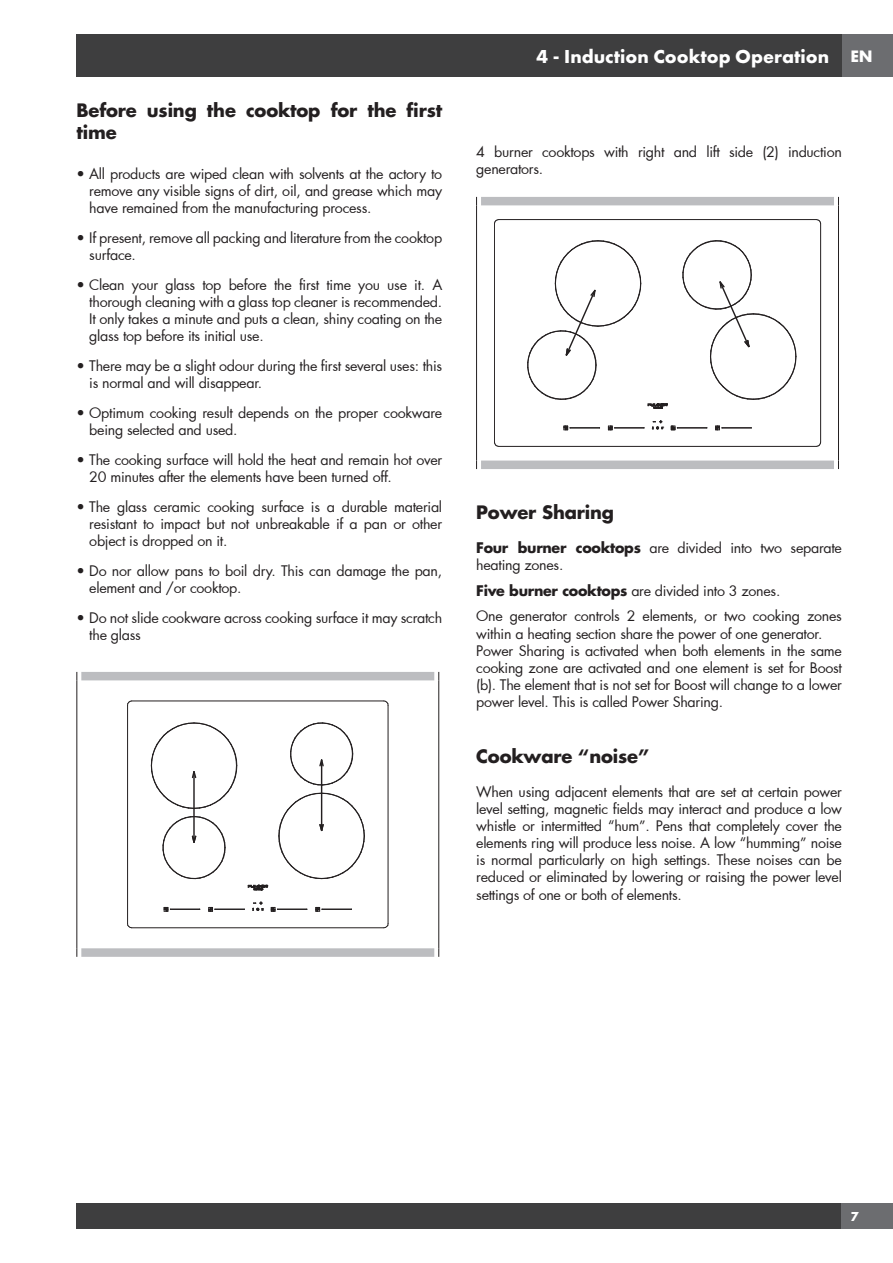
<style>
.page{position:relative;width:893px;height:1263px;background:#fff}
.page>*{position:absolute;margin:0;border:0;box-sizing:border-box;transform-origin:0 0}
.t1{font:700 19.5px "Futura PT";color:#fff}
.t2{font:700 18px/21.6px "Futura Std";letter-spacing:-.01em;color:#231f20}
.t3{font:700 17.25px "Futura PT";color:#fff}
.t4{font:14.25px/17.1px "Futura";letter-spacing:-.02em;color:#231f20}
.t5{font:700 13.5px "Futura PT";color:#fff}
.s1{font-family:"Futura Std";font-weight:700}
</style>
<div class="page">
<div style="left:77px;top:34px;width:765px;height:43px;background:#3e3e3f"></div>
<div style="left:842px;top:34px;width:51px;height:43px;background:#6c6d70"></div>
<div style="left:77px;top:1203px;width:765px;height:26px;background:#3e3e3f"></div>
<div style="left:842px;top:1203px;width:51px;height:26px;background:#6c6d70"></div>
<svg style="left:81px;top:672px;width:353px;height:285px"></svg>
<hr style="left:77px;top:680px;width:1px;height:268px;background:#231f20">
<hr style="left:438px;top:680px;width:1px;height:268px;background:#231f20">
<hr style="left:388px;top:705px;width:1px;height:219px;background:#231f20">
<svg style="left:384px;top:924px;width:5px;height:4px"></svg>
<hr style="left:132px;top:927px;width:252px;height:1px;background:#231f20">
<svg style="left:127px;top:924px;width:5px;height:4px"></svg>
<hr style="left:127px;top:705px;width:1px;height:219px;background:#231f20">
<svg style="left:127px;top:701px;width:5px;height:4px"></svg>
<hr style="left:132px;top:701px;width:252px;height:1px;background:#231f20">
<svg style="left:384px;top:701px;width:5px;height:4px"></svg>
<svg style="left:248px;top:885px;width:20px;height:5px"></svg>
<hr style="left:170px;top:909px;width:30px;height:1px;background:#231f20">
<svg style="left:271px;top:907px;width:37px;height:5px"></svg>
<svg style="left:316px;top:907px;width:36px;height:5px"></svg>
<svg style="left:252px;top:902px;width:12px;height:9px"></svg>
<svg style="left:164px;top:907px;width:7px;height:5px"></svg>
<svg style="left:208px;top:907px;width:37px;height:5px"></svg>
<hr style="left:193px;top:772px;width:2px;height:70px;background:#231f20">
<svg style="left:162px;top:816px;width:63px;height:63px"></svg>
<svg style="left:151px;top:723px;width:86px;height:86px"></svg>
<hr style="left:321px;top:760px;width:1px;height:70px;background:#231f20">
<svg style="left:278px;top:793px;width:87px;height:86px"></svg>
<svg style="left:290px;top:722px;width:63px;height:64px"></svg>
<svg style="left:481px;top:197px;width:353px;height:272px"></svg>
<hr style="left:476px;top:205px;width:1px;height:256px;background:#231f20">
<hr style="left:838px;top:205px;width:1px;height:256px;background:#231f20">
<hr style="left:820px;top:224px;width:1px;height:218px;background:#231f20">
<svg style="left:816px;top:442px;width:5px;height:5px"></svg>
<hr style="left:499px;top:446px;width:317px;height:1px;background:#231f20">
<svg style="left:494px;top:442px;width:5px;height:5px"></svg>
<hr style="left:494px;top:224px;width:1px;height:218px;background:#231f20">
<svg style="left:494px;top:219px;width:5px;height:5px"></svg>
<hr style="left:499px;top:219px;width:317px;height:1px;background:#231f20">
<svg style="left:816px;top:219px;width:5px;height:5px"></svg>
<svg style="left:564px;top:426px;width:7px;height:5px"></svg>
<hr style="left:570px;top:427px;width:30px;height:1px;background:#231f20">
<hr style="left:570px;top:428px;width:30px;height:1px;background:#231f20">
<svg style="left:608px;top:426px;width:37px;height:5px"></svg>
<svg style="left:671px;top:426px;width:7px;height:5px"></svg>
<hr style="left:677px;top:428px;width:30px;height:1px;background:#231f20">
<hr style="left:677px;top:427px;width:30px;height:1px;background:#231f20">
<svg style="left:715px;top:426px;width:37px;height:5px"></svg>
<svg style="left:648px;top:404px;width:20px;height:5px"></svg>
<svg style="left:652px;top:420px;width:12px;height:10px"></svg>
<svg style="left:527px;top:240px;width:114px;height:160px"></svg>
<svg style="left:682px;top:240px;width:114px;height:160px"></svg>
<p class="t2" style="left:77px;top:99px;width:367px">Before using the cooktop for the first time</p>
<p class="t4" style="left:89px;top:165px;width:354px;text-align:justify;text-indent:-13px">• All products are wiped clean with solvents at the actory to remove any visible signs of dirt, oil, and grease which may have remained from the manufacturing process.</p>
<p class="t4" style="left:89px;top:229px;width:354px;text-indent:-13px">• If present, remove all packing and literature from the cooktop surface.</p>
<p class="t4" style="left:89px;top:276px;width:354px;text-align:justify;text-indent:-13px">• Clean your glass top before the first time you use it. A thorough cleaning with a glass top cleaner is recommended.<br>It only takes a minute and puts a clean, shiny coating on the glass top before its initial use.</p>
<p class="t4" style="left:89px;top:357px;width:354px;text-indent:-13px">• There may be a slight odour during the first several uses: this is normal and will disappear.</p>
<p class="t4" style="left:89px;top:404px;width:354px;text-indent:-13px">• Optimum cooking result depends on the proper cookware being selected and used.</p>
<p class="t4" style="left:89px;top:451px;width:354px;text-indent:-13px">• The cooking surface will hold the heat and remain hot over<br>20 minutes after the elements have been turned off.</p>
<p class="t4" style="left:89px;top:498px;width:354px;text-align:justify;text-indent:-13px">• The glass ceramic cooking surface is a durable material resistant to impact but not unbreakable if a pan or other object is dropped on it.</p>
<p class="t4" style="left:89px;top:562px;width:354px;text-indent:-13px">• Do nor allow pans to boil dry. This can damage the pan, element and /or cooktop.</p>
<p class="t4" style="left:89px;top:609px;width:354px;text-indent:-13px">• Do not slide cookware across cooking surface it may scratch the glass</p>
<h1 class="t1" style="left:537px;top:44px;width:294px">4 - Induction Cooktop Operation</h1>
<p class="t3" style="left:850px;top:45px;width:24px">EN</p>
<p class="t4" style="left:476px;top:143px;width:367px">4 burner cooktops with right and lift side (2) induction generators.</p>
<p class="t2" style="left:476px;top:501px;width:139px">Power Sharing</p>
<p class="t4" style="left:476px;top:539px;width:367px"><span class="s1">Four burner cooktops</span> are divided into two separate heating zones.</p>
<p class="t4" style="left:476px;top:577px;width:367px;line-height:25.7px"><span class="s1">Five burner cooktops</span> are divided into 3 zones.<br>One generator controls 2 elements, or two cooking zones</p>
<p class="t4" style="left:476px;top:624px;width:367px">within a heating section share the power of one generator.<br>Power Sharing is activated when both elements in the same cooking zone are activated and one element is set for Boost (b). The element that is not set for Boost will change to a lower power level. This is called Power Sharing.</p>
<p class="t2" style="left:476px;top:745px;width:174px">Cookware “noise”</p>
<p class="t4" style="left:476px;top:783px;width:367px;text-align:justify">When using adjacent elements that are set at certain power level setting, magnetic fields may interact and produce a low whistle or intermitted “hum”. Pens that completely cover the elements ring will produce less noise. A low “humming” noise is normal particularly on high settings. These noises can be reduced or eliminated by lowering or raising the power level settings of one or both of elements.</p>
<p class="t5" style="left:850px;top:1208px;width:10px">7</p>
</div>
